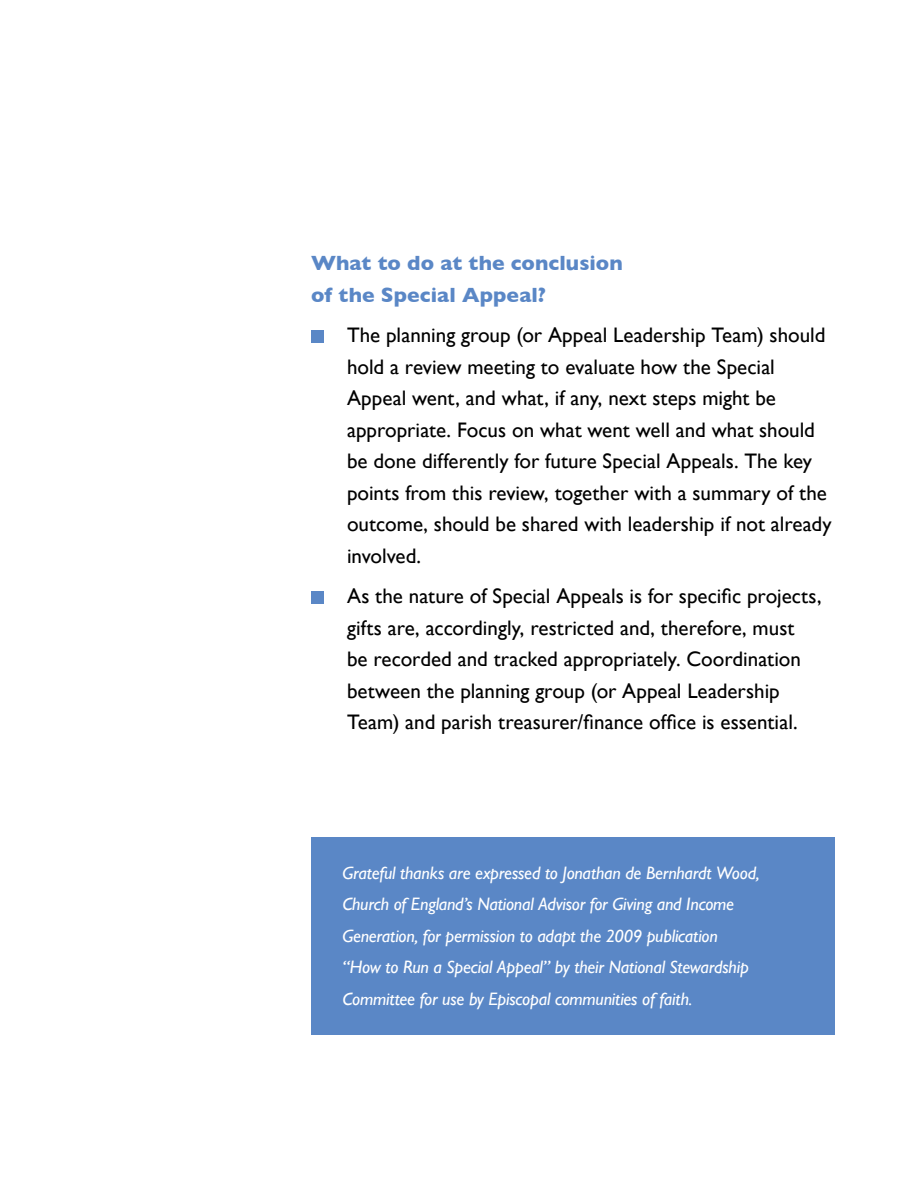
<style>
.page{position:relative;width:918px;height:1188px;background:#fff}
.page>*{position:absolute;margin:0;border:0;box-sizing:border-box;transform-origin:0 0}
.t1{font:21px/31.5px "Gill Sans";color:#000}
.t2{font:700 21px/31.5px "Gill Sans";letter-spacing:.005em;color:#5a87c6}
.t3{font:italic 18px/31.5px "Gill Sans";letter-spacing:-.01em;color:#fff}
</style>
<div class="page">
<div style="left:311px;top:330px;width:12px;height:12px;background:#5a87c6"></div>
<div style="left:311px;top:591px;width:12px;height:12px;background:#5a87c6"></div>
<div style="left:311px;top:837px;width:524px;height:198px;background:#5a87c6"></div>
<p class="t2" style="left:311px;top:247px;width:313px">What to do at the conclusion of the Special Appeal?</p>
<p class="t1" style="left:347px;top:319px;width:486px">The planning group (or Appeal Leadership Team) should hold a review meeting to evaluate how the Special Appeal went, and what, if any, next steps might be appropriate. Focus on what went well and what should be done differently for future Special Appeals. The key points from this review, together with a summary of the outcome, should be shared with leadership if not already involved.</p>
<p class="t1" style="left:347px;top:580px;width:476px">As the nature of Special Appeals is for specific projects, gifts are, accordingly, restricted and, therefore, must<br>be recorded and tracked appropriately. Coordination between the planning group (or Appeal Leadership Team) and parish treasurer/finance office is essential.</p>
<p class="t3" style="left:342px;top:857px;width:419px">Grateful thanks are expressed to Jonathan de Bernhardt Wood, Church of England’s National Advisor for Giving and Income Generation, for permission to adapt the 2009 publication “How to Run a Special Appeal” by their National Stewardship Committee for use by Episcopal communities of faith.</p>
</div>
